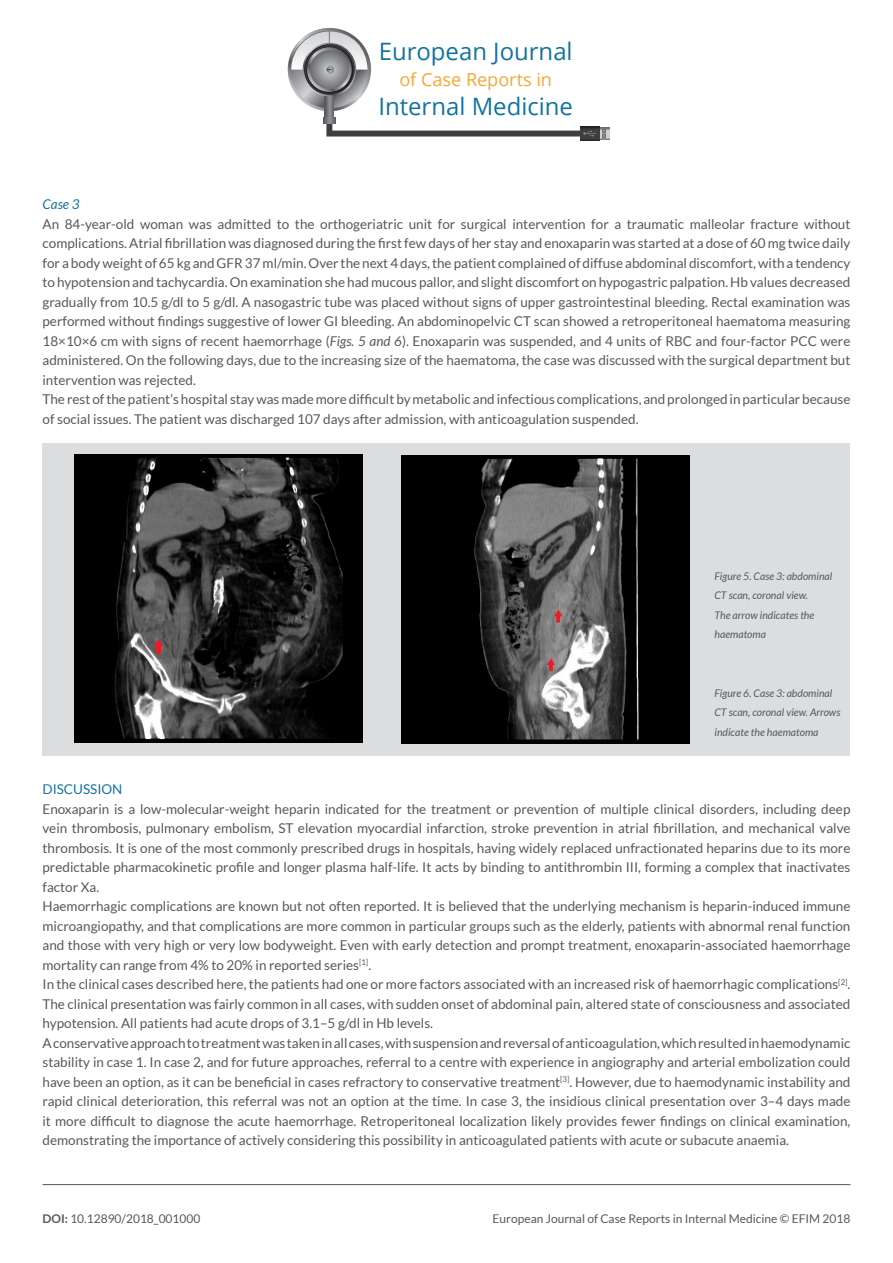
<style>
.page{position:relative;width:893px;height:1263px;background:#fff}
.page>*{position:absolute;margin:0;border:0;box-sizing:border-box;transform-origin:0 0}
.t1{font:24px "Open Sans";color:#1373a1}
.t2{font:18px "Open Sans";color:#faa633}
.TESTO_ARTICOLO{font:13.5px/19.5px "Lato";color:#57585a;text-align:justify}
.TESTO_ARTICOLO-2{font:13.5px "Lato";color:#1373a1}
.TESTO_ARTICOLO-3{font:italic 13.5px "Lato";color:#1373a1}
.t3{font:12px "Lato";color:#57585a}
.DIDASCALIA{font:italic 10.5px/19.5px "Lato";color:#57585a}
.s1{font-style:italic}
.s2{font-weight:700}
</style>
<div class="page">
<svg style="left:288px;top:28px;width:83px;height:83px"></svg>
<svg style="left:291px;top:31px;width:77px;height:77px"></svg>
<svg style="left:325px;top:96px;width:9px;height:21px"></svg>
<svg style="left:303px;top:43px;width:53px;height:53px"></svg>
<svg style="left:304px;top:44px;width:51px;height:51px"></svg>
<svg style="left:307px;top:47px;width:45px;height:45px"></svg>
<svg style="left:310px;top:50px;width:39px;height:39px"></svg>
<svg style="left:291px;top:31px;width:76px;height:43px"></svg>
<svg style="left:600px;top:128px;width:10px;height:11px"></svg>
<svg style="left:603px;top:129px;width:2px;height:9px"></svg>
<svg style="left:580px;top:126px;width:20px;height:15px"></svg>
<svg style="left:323px;top:117px;width:273px;height:20px"></svg>
<hr style="left:43px;top:1184px;width:807px;height:1px;background:#57585a">
<div style="left:43px;top:443px;width:807px;height:312px;background:#dcdddf"></div>
<img style="left:75px;top:454px;width:288px;height:288px">
<img style="left:402px;top:455px;width:288px;height:288px">
<h1 class="t1" style="left:379px;top:35px;width:196px">European Journal</h1>
<h2 class="t2" style="left:399px;top:67px;width:154px">of Case Reports in</h2>
<h1 class="t1" style="left:378px;top:89px;width:196px">Internal Medicine</h1>
<p class="TESTO_ARTICOLO-3" style="left:43px;top:197px;width:39px">Case 3</p>
<p class="TESTO_ARTICOLO" style="left:43px;top:214px;width:809px">An 84-year-old woman was admitted to the orthogeriatric unit for surgical intervention for a traumatic malleolar fracture without complications. Atrial fibrillation was diagnosed during the first few days of her stay and enoxaparin was started at a dose of 60 mg twice daily for a body weight of 65 kg and GFR 37 ml/min. Over the next 4 days, the patient complained of diffuse abdominal discomfort, with a tendency to hypotension and tachycardia. On examination she had mucous pallor, and slight discomfort on hypogastric palpation. Hb values decreased gradually from 10.5 g/dl to 5 g/dl. A nasogastric tube was placed without signs of upper gastrointestinal bleeding. Rectal examination was performed without findings suggestive of lower GI bleeding. An abdominopelvic CT scan showed a retroperitoneal haematoma measuring 18×10×6 cm with signs of recent haemorrhage (<span class="s1">Figs. 5 and 6</span>). Enoxaparin was suspended, and 4 units of RBC and four-factor PCC were administered. On the following days, due to the increasing size of the haematoma, the case was discussed with the surgical department but intervention was rejected.</p>
<p class="TESTO_ARTICOLO" style="left:43px;top:389px;width:809px">The rest of the patient’s hospital stay was made more difficult by metabolic and infectious complications, and prolonged in particular because of social issues. The patient was discharged 107 days after admission, with anticoagulation suspended.</p>
<p class="DIDASCALIA" style="left:714px;top:566px;width:119px">Figure 5. Case 3: abdominal<br>CT scan, coronal view.<br>The arrow indicates the haematoma</p>
<p class="DIDASCALIA" style="left:714px;top:683px;width:127px">Figure 6. Case 3: abdominal<br>CT scan, coronal view. Arrows indicate the haematoma</p>
<p class="TESTO_ARTICOLO-2" style="left:43px;top:782px;width:82px">DISCUSSION</p>
<p class="TESTO_ARTICOLO" style="left:43px;top:799px;width:809px">Enoxaparin is a low-molecular-weight heparin indicated for the treatment or prevention of multiple clinical disorders, including deep vein thrombosis, pulmonary embolism, ST elevation myocardial infarction, stroke prevention in atrial fibrillation, and mechanical valve thrombosis. It is one of the most commonly prescribed drugs in hospitals, having widely replaced unfractionated heparins due to its more predictable pharmacokinetic profile and longer plasma half-life. It acts by binding to antithrombin III, forming a complex that inactivates factor Xa.</p>
<p class="TESTO_ARTICOLO" style="left:43px;top:896px;width:809px">Haemorrhagic complications are known but not often reported. It is believed that the underlying mechanism is heparin-induced immune microangiopathy, and that complications are more common in particular groups such as the elderly, patients with abnormal renal function and those with very high or very low bodyweight. Even with early detection and prompt treatment, enoxaparin-associated haemorrhage mortality can range from 4% to 20% in reported series<sup>[1]</sup>.</p>
<p class="TESTO_ARTICOLO" style="left:43px;top:974px;width:809px">In the clinical cases described here, the patients had one or more factors associated with an increased risk of haemorrhagic complications<sup>[2]</sup>.<br>The clinical presentation was fairly common in all cases, with sudden onset of abdominal pain, altered state of consciousness and associated hypotension. All patients had acute drops of 3.1–5 g/dl in Hb levels.</p>
<p class="TESTO_ARTICOLO" style="left:43px;top:1033px;width:809px">A conservative approach to treatment was taken in all cases, with suspension and reversal of anticoagulation, which resulted in haemodynamic stability in case 1. In case 2, and for future approaches, referral to a centre with experience in angiography and arterial embolization could have been an option, as it can be beneficial in cases refractory to conservative treatment<sup>[3]</sup>. However, due to haemodynamic instability and rapid clinical deterioration, this referral was not an option at the time. In case 3, the insidious clinical presentation over 3–4 days made it more difficult to diagnose the acute haemorrhage. Retroperitoneal localization likely provides fewer findings on clinical examination, demonstrating the importance of actively considering this possibility in anticoagulated patients with acute or subacute anaemia.</p>
<p class="t3" style="left:43px;top:1212px;width:159px"><span class="s2">DOI:</span> 10.12890/2018_001000</p>
<p class="t3" style="left:493px;top:1212px;width:359px">European Journal of Case Reports in Internal Medicine © EFIM 2018</p>
</div>
